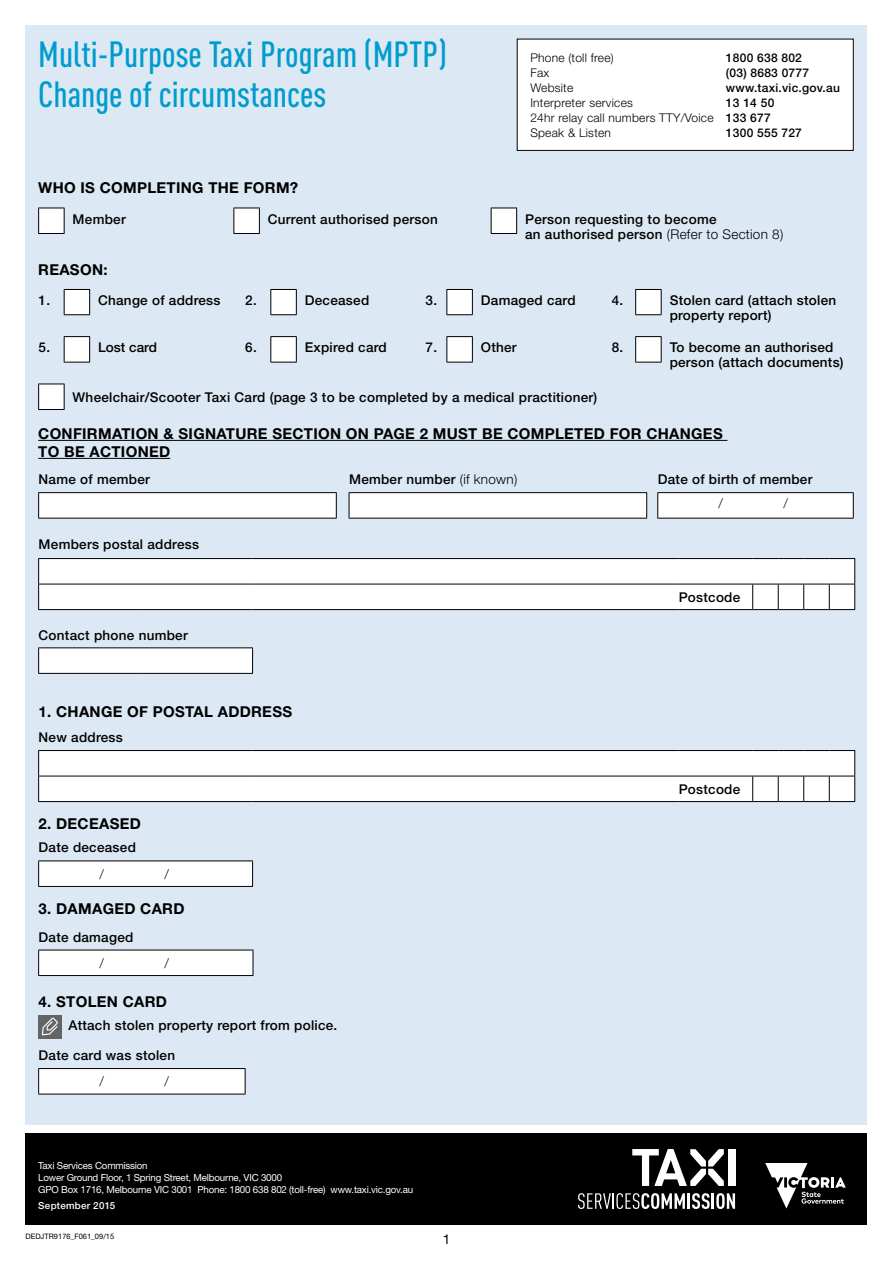
<style>
.page{position:relative;width:893px;height:1263px;background:#fff}
.page>*{position:absolute;margin:0;border:0;box-sizing:border-box;transform-origin:0 0}
.t1{font:500 36px/40px "DIN Cond";color:#009ccd}
.t2{font:700 15px/18px "Helvetica Neue LT Std";letter-spacing:.02em;color:#000}
.t3{font:500 13.5px/15px "Helvetica Neue LT Std";letter-spacing:.02em;color:#000}
.t4{font:500 13.5px "Helvetica Neue LT Std";color:#000}
.t5{font:300 13.5px "Helvetica Neue LT Std";color:#000}
.t6{font:13.5px "Helvetica Neue LT Std";color:#000}
.t7{font:300 12px/15px "Helvetica Neue LT Std";letter-spacing:.02em;color:#000}
.t8{font:500 12px "Helvetica Neue LT Std";letter-spacing:.02em;color:#000}
.t9{font:9.75px/11.7px "Helvetica Neue LT Std";letter-spacing:-.02em;color:#fff}
.t10{font:500 9.75px "Helvetica Neue LT Std";letter-spacing:.035em;color:#fff}
.t11{font:7.5px "Helvetica Neue LT Std";color:#000}
.s1{font-weight:500}
.s2{font-weight:300}
</style>
<div class="page">
<div style="left:26px;top:26px;width:841px;height:1099px;background:#dce9f4"></div>
<div style="left:26px;top:1133px;width:841px;height:92px;background:#000"></div>
<svg style="left:765px;top:1163px;width:81px;height:45px"></svg>
<svg style="left:632px;top:1149px;width:92px;height:37px"></svg>
<div style="left:728px;top:1149px;width:7px;height:37px;background:#fff"></div>
<svg style="left:578px;top:1193px;width:107px;height:16px"></svg>
<hr style="left:687px;top:1193px;width:3px;height:16px;background:#fff">
<svg style="left:692px;top:1193px;width:43px;height:16px"></svg>
<hr style="left:38px;top:440px;width:689px;height:1px;background:#000">
<hr style="left:38px;top:458px;width:132px;height:1px;background:#000">
<svg style="left:38px;top:208px;width:479px;height:26px"></svg>
<svg style="left:64px;top:289px;width:26px;height:26px"></svg>
<svg style="left:270px;top:289px;width:27px;height:26px"></svg>
<svg style="left:446px;top:289px;width:27px;height:26px"></svg>
<svg style="left:635px;top:289px;width:27px;height:26px"></svg>
<svg style="left:64px;top:336px;width:26px;height:27px"></svg>
<svg style="left:270px;top:336px;width:27px;height:27px"></svg>
<svg style="left:446px;top:336px;width:27px;height:27px"></svg>
<svg style="left:635px;top:336px;width:27px;height:27px"></svg>
<svg style="left:38px;top:384px;width:27px;height:26px"></svg>
<hr style="left:38px;top:492px;width:299px;height:1px;background:#000">
<hr style="left:38px;top:518px;width:299px;height:1px;background:#000">
<hr style="left:349px;top:492px;width:298px;height:1px;background:#000">
<hr style="left:349px;top:518px;width:298px;height:1px;background:#000">
<hr style="left:657px;top:492px;width:197px;height:1px;background:#000">
<svg style="left:38px;top:493px;width:816px;height:25px;background:#f7f7f7"></svg>
<hr style="left:657px;top:518px;width:197px;height:1px;background:#000">
<svg style="left:39px;top:559px;width:816px;height:114px"></svg>
<hr style="left:38px;top:647px;width:100px;height:1px;background:#000">
<svg style="left:38px;top:648px;width:1px;height:25px"></svg>
<hr style="left:138px;top:647px;width:115px;height:1px;background:#000">
<svg style="left:252px;top:648px;width:1px;height:25px"></svg>
<hr style="left:38px;top:673px;width:100px;height:1px;background:#000">
<hr style="left:138px;top:673px;width:115px;height:1px;background:#000">
<hr style="left:38px;top:558px;width:100px;height:1px;background:#000">
<hr style="left:138px;top:558px;width:115px;height:1px;background:#000">
<hr style="left:253px;top:558px;width:426px;height:1px;background:#000">
<hr style="left:679px;top:558px;width:74px;height:1px;background:#000">
<svg style="left:38px;top:559px;width:1px;height:50px"></svg>
<hr style="left:38px;top:584px;width:100px;height:1px;background:#000">
<hr style="left:138px;top:584px;width:115px;height:1px;background:#000">
<hr style="left:253px;top:584px;width:426px;height:1px;background:#000">
<hr style="left:679px;top:584px;width:74px;height:1px;background:#000">
<hr style="left:38px;top:609px;width:100px;height:1px;background:#000">
<hr style="left:138px;top:609px;width:115px;height:1px;background:#000">
<hr style="left:253px;top:609px;width:426px;height:1px;background:#000">
<hr style="left:679px;top:609px;width:74px;height:1px;background:#000">
<svg style="left:752px;top:558px;width:103px;height:52px;background:#eaeaea"></svg>
<svg style="left:38px;top:750px;width:817px;height:52px;background:#efefef"></svg>
<div style="left:39px;top:861px;width:214px;height:25px;background:#fff"></div>
<svg style="left:38px;top:861px;width:1px;height:25px"></svg>
<hr style="left:38px;top:860px;width:215px;height:1px;background:#000">
<hr style="left:38px;top:886px;width:215px;height:1px;background:#000">
<svg style="left:252px;top:861px;width:1px;height:25px"></svg>
<div style="left:39px;top:950px;width:214px;height:25px;background:#fff"></div>
<hr style="left:38px;top:950px;width:215px;height:1px;background:#000">
<svg style="left:38px;top:950px;width:1px;height:25px"></svg>
<svg style="left:253px;top:950px;width:1px;height:25px"></svg>
<hr style="left:38px;top:975px;width:215px;height:1px;background:#000">
<div style="left:39px;top:1068px;width:206px;height:26px;background:#fff"></div>
<hr style="left:38px;top:1068px;width:208px;height:1px;background:#000">
<svg style="left:38px;top:1069px;width:1px;height:25px"></svg>
<svg style="left:245px;top:1069px;width:1px;height:25px"></svg>
<hr style="left:38px;top:1094px;width:208px;height:1px;background:#000">
<div style="left:517px;top:39px;width:336px;height:111px;background:#fff"></div>
<div style="left:517px;top:39px;width:337px;height:112px;border:1px solid #000"></div>
<div style="left:38px;top:1015px;width:24px;height:23px;background:#636466"></div>
<svg style="left:42px;top:1017px;width:16px;height:18px"></svg>
<h1 class="t1" style="left:38px;top:33px;width:410px">Multi-Purpose Taxi Program (MPTP)<br>Change of circumstances</h1>
<p class="t7" style="left:530px;top:49px;width:85px">Phone (toll free)</p>
<p class="t8" style="left:726px;top:50px;width:78px">1800 638 802</p>
<p class="t7" style="left:530px;top:64px;width:20px">Fax</p>
<p class="t8" style="left:726px;top:65px;width:85px">(03) 8683 0777</p>
<p class="t7" style="left:530px;top:79px;width:44px">Website</p>
<p class="t8" style="left:726px;top:80px;width:115px">www.taxi.vic.gov.au</p>
<p class="t7" style="left:530px;top:94px;width:104px">Interpreter services</p>
<p class="t7" style="left:530px;top:94px;width:245px;text-indent:196px"><span class="s1">13 14 50<br></span>24hr relay call numbers TTY/Voice <span class="s1">133 677<br></span>Speak &amp; Listen</p>
<p class="t8" style="left:726px;top:125px;width:78px">1300 555 727</p>
<p class="t2" style="left:38px;top:178px;width:262px">WHO IS COMPLETING THE FORM?</p>
<p class="t3" style="left:73px;top:211px;width:55px">Member</p>
<p class="t3" style="left:268px;top:211px;width:172px">Current authorised person</p>
<p class="t3" style="left:525px;top:211px;width:260px">Person requesting to become<br>an authorised person <span class="s2">(Refer to Section 8)</span></p>
<p class="t2" style="left:38px;top:260px;width:44px">REASON</p>
<p class="t2" style="left:103px;top:260px;width:6px">:</p>
<p class="t3" style="left:39px;top:293px;width:13px">1.</p>
<p class="t3" style="left:98px;top:293px;width:124px">Change of address</p>
<p class="t3" style="left:245px;top:293px;width:13px">2.</p>
<p class="t3" style="left:305px;top:293px;width:66px">Deceased</p>
<p class="t3" style="left:426px;top:293px;width:13px">3.</p>
<p class="t3" style="left:481px;top:293px;width:96px">Damaged card</p>
<p class="t3" style="left:612px;top:293px;width:13px">4.</p>
<p class="t3" style="left:670px;top:293px;width:168px">Stolen card (attach stolen property report)</p>
<p class="t3" style="left:39px;top:340px;width:13px">5.</p>
<p class="t4" style="left:98px;top:339px;width:60px">Lost card</p>
<p class="t3" style="left:245px;top:340px;width:13px">6.</p>
<p class="t3" style="left:305px;top:340px;width:84px">Expired card</p>
<p class="t3" style="left:426px;top:340px;width:13px">7.</p>
<p class="t3" style="left:481px;top:340px;width:37px">Other</p>
<p class="t3" style="left:612px;top:340px;width:13px">8.</p>
<p class="t3" style="left:670px;top:340px;width:176px">To become an authorised person (attach documents)</p>
<p class="t3" style="left:73px;top:389px;width:526px">Wheelchair/Scooter Taxi Card (page 3 to be completed by a medical practitioner)</p>
<p class="t2" style="left:38px;top:424px;width:686px">CONFIRMATION &amp; SIGNATURE SECTION ON PAGE 2 MUST BE COMPLETED FOR CHANGES<br>TO BE ACTIONED</p>
<p class="t3" style="left:39px;top:472px;width:113px">Name of member</p>
<p class="t3" style="left:349px;top:472px;width:170px">Member number <span class="s2">(if known)</span></p>
<p class="t3" style="left:658px;top:472px;width:156px">Date of birth of member</p>
<p class="t5" style="left:718px;top:495px;width:6px">/</p>
<p class="t5" style="left:784px;top:495px;width:6px">/</p>
<p class="t3" style="left:39px;top:536px;width:162px">Members postal address</p>
<p class="t3" style="left:39px;top:627px;width:151px">Contact phone number</p>
<p class="t2" style="left:39px;top:702px;width:63px">1. CHANGE</p>
<p class="t2" style="left:127px;top:702px;width:103px">OF POSTAL ADDRESS</p>
<p class="t3" style="left:39px;top:730px;width:86px">New address</p>
<p class="t2" style="left:39px;top:814px;width:40px">2. DECE</p>
<p class="t2" style="left:99px;top:814px;width:22px">ASED</p>
<p class="t3" style="left:39px;top:840px;width:99px">Date deceased</p>
<p class="t5" style="left:99px;top:865px;width:6px">/</p>
<p class="t5" style="left:164px;top:865px;width:6px">/</p>
<p class="t2" style="left:39px;top:899px;width:76px">3. DAMAGED</p>
<p class="t2" style="left:140px;top:899px;width:46px">CARD</p>
<p class="t3" style="left:39px;top:929px;width:96px">Date damaged</p>
<p class="t5" style="left:99px;top:954px;width:6px">/</p>
<p class="t5" style="left:164px;top:954px;width:6px">/</p>
<p class="t2" style="left:39px;top:992px;width:39px">4. STOLEN</p>
<p class="t2" style="left:123px;top:992px;width:34px">CARD</p>
<p class="t3" style="left:68px;top:1018px;width:270px">Attach stolen property report from police.</p>
<p class="t3" style="left:39px;top:1047px;width:138px">Date card was stolen</p>
<p class="t5" style="left:99px;top:1073px;width:6px">/</p>
<p class="t5" style="left:164px;top:1073px;width:6px">/</p>
<p class="t9" style="left:38px;top:1160px;width:376px">Taxi Services Commission<br>Lower Ground Floor, 1 Spring Street, Melbourne, VIC 3000<br>GPO Box 1716, Melbourne VIC 3001 Phone: 1800 638 802 (toll-free) www.taxi.vic.gov.au</p>
<p class="t10" style="left:38px;top:1199px;width:79px">September 2015</p>
<p class="t11" style="left:26px;top:1231px;width:90px">DEDJTR9176_F061_09/15</p>
<p class="t6" style="left:443px;top:1231px;width:9px">1</p>
<p class="t3" style="left:679px;top:589px;width:63px">Postcode</p>
<p class="t3" style="left:679px;top:781px;width:63px">Postcode</p>
</div>
